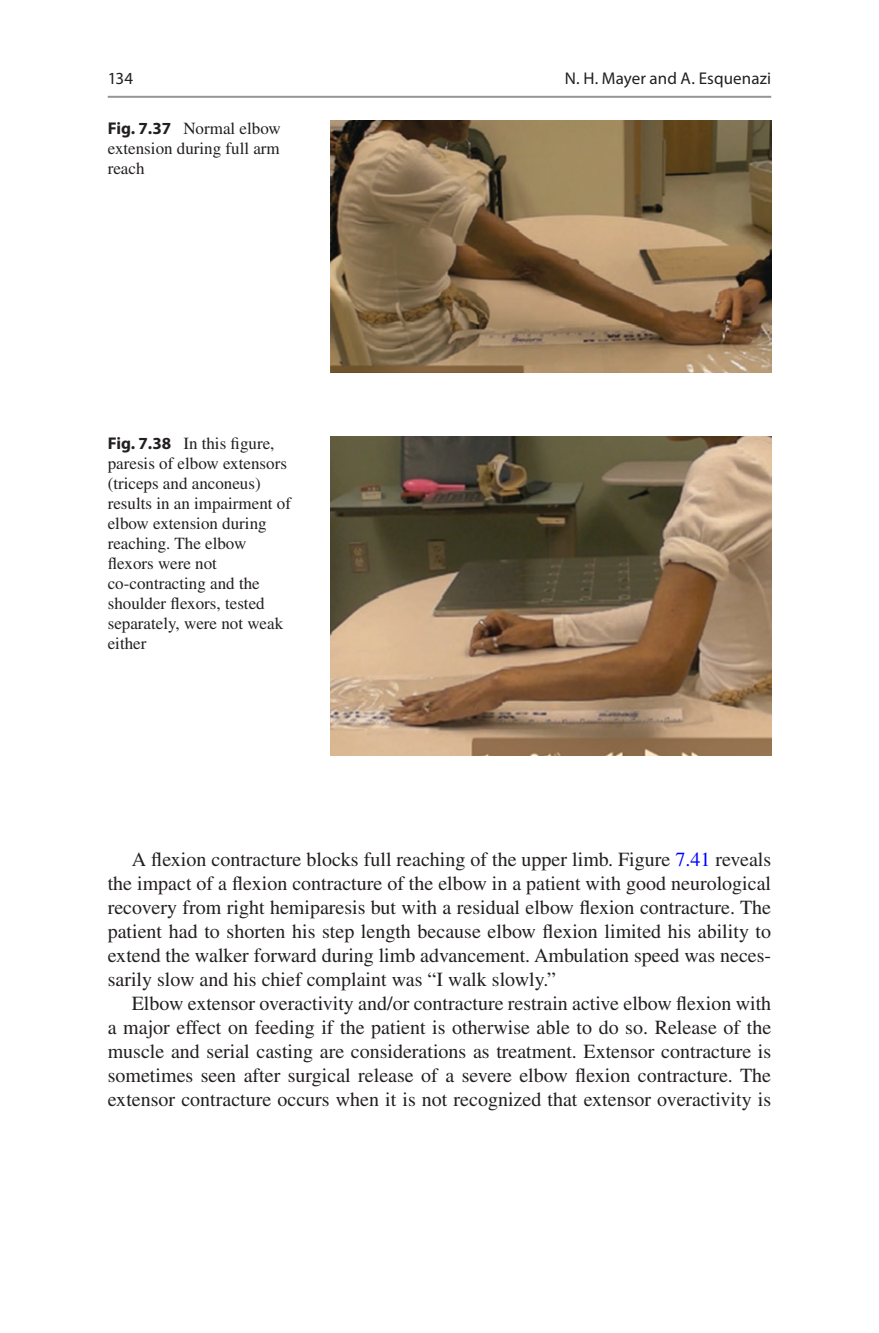
<style>
.page{position:relative;width:879px;height:1333px;background:#fff}
.page>*{position:absolute;margin:0;border:0;box-sizing:border-box;transform-origin:0 0}
.Text{font:20px/24px "Times LT Std";color:#231f20;text-align:justify}
.Fig_leg__unjustfied{font:17px/20px "Times LT Std";color:#231f20;text-align:justify}
.t1{font:17px "Myriad Pro";letter-spacing:.01em;color:#231f20}
.s1{font-family:"Myriad Pro";font-weight:700}
.s2{color:#00f}
</style>
<div class="page">
<img style="left:330px;top:121px;width:441px;height:252px">
<img style="left:330px;top:436px;width:441px;height:319px">
<hr style="left:108px;top:96px;width:663px;height:2px;background:#939598">
<p class="t1" style="left:108px;top:68px;width:27px">134</p>
<p class="Fig_leg__unjustfied" style="left:108px;top:118px;width:174px"><span class="s1">Fig. 7.37</span> Normal elbow extension during full arm reach</p>
<p class="Fig_leg__unjustfied" style="left:108px;top:433px;width:185px;text-align:left"><span class="s1">Fig. 7.38</span> In this figure, paresis of elbow extensors (triceps and anconeus) results in an impairment of elbow extension during reaching. The elbow flexors were not co-contracting and the shoulder flexors, tested separately, were not weak either</p>
<p class="t1" style="left:565px;top:68px;width:208px">N. H. Mayer and A. Esquenazi</p>
<p class="Text" style="left:108px;top:847px;width:665px;text-indent:24px">A flexion contracture blocks full reaching of the upper limb. Figure <span class="s2">7.41</span> reveals the impact of a flexion contracture of the elbow in a patient with good neurological recovery from right hemiparesis but with a residual elbow flexion contracture. The patient had to shorten his step length because elbow flexion limited his ability to extend the walker forward during limb advancement. Ambulation speed was neces&shy;sarily slow and his chief complaint was “I walk slowly.”</p>
<p class="Text" style="left:108px;top:991px;width:665px;text-indent:24px">Elbow extensor overactivity and/or contracture restrain active elbow flexion with a major effect on feeding if the patient is otherwise able to do so. Release of the muscle and serial casting are considerations as treatment. Extensor contracture is sometimes seen after surgical release of a severe elbow flexion contracture. The extensor contracture occurs when it is not recognized that extensor overactivity is</p>
</div>
